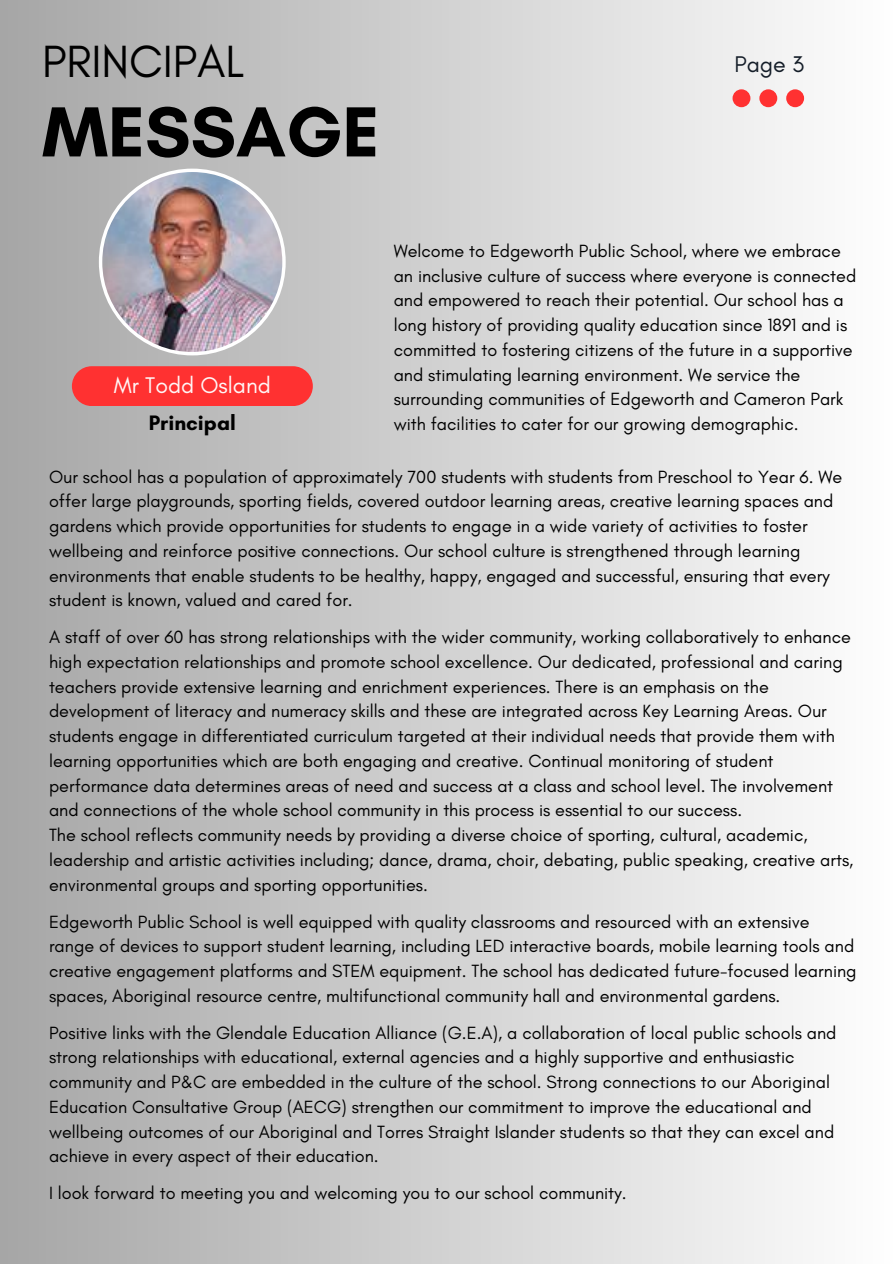
<style>
.page{position:relative;width:893px;height:1264px;background:#fff}
.page>*{position:absolute;margin:0;border:0;box-sizing:border-box;transform-origin:0 0}
.t1{font:700 72.15px "Glacial Indifference";color:#000}
.t2{font:46.05px "Glacial Indifference";color:#000}
.t3{font:23.1px "Glacial Indifference";color:#141d28}
.t4{font:22.95px "Glacial Indifference";color:#fff6f6}
.t5{font:700 21.3px "Glacial Indifference";color:#000}
.t6{font:18px/24.8px "Glacial Indifference";color:#000}
</style>
<div class="page">
<div style="left:0;top:0;width:892px;height:1263px;background:linear-gradient(to right,#a6a6a6,#fefefe)"></div>
<img style="left:99px;top:169px;width:187px;height:186px">
<div style="left:72px;top:366px;width:241px;height:40px;background:#ff3131;border-radius:20px"></div>
<svg style="left:732px;top:89px;width:72px;height:18px"></svg>
<p class="t2" style="left:42px;top:33px;width:204px">PRINCIPAL</p>
<h1 class="t1" style="left:42px;top:88px;width:339px">MESSAGE</h1>
<p class="t3" style="left:734px;top:50px;width:71px">Page 3</p>
<p class="t6" style="left:393px;top:238px;width:464px">Welcome to Edgeworth Public School, where we embrace an inclusive culture of success where everyone is connected and empowered to reach their potential. Our school has a long history of providing quality education since 1891 and is committed to fostering citizens of the future in a supportive and stimulating learning environment. We service the surrounding communities of Edgeworth and Cameron Park with facilities to cater for our growing demographic.</p>
<h3 class="t6" style="left:49px;top:464px;width:794px">Our school has a population of approximately 700 students with students from Preschool to Year 6. We offer large playgrounds, sporting fields, covered outdoor learning areas, creative learning spaces and gardens which provide opportunities for students to engage in a wide variety of activities to foster wellbeing and reinforce positive connections. Our school culture is strengthened through learning environments that enable students to be healthy, happy, engaged and successful, ensuring that every student is known, valued and cared for.</h3>
<p class="t6" style="left:49px;top:624px;width:803px">A staff of over 60 has strong relationships with the wider community, working collaboratively to enhance high expectation relationships and promote school excellence. Our dedicated, professional and caring teachers provide extensive learning and enrichment experiences. There is an emphasis on the development of literacy and numeracy skills and these are integrated across Key Learning Areas. Our students engage in differentiated curriculum targeted at their individual needs that provide them with learning opportunities which are both engaging and creative. Continual monitoring of student performance data determines areas of need and success at a class and school level. The involvement and connections of the whole school community in this process is essential to our success.</p>
<p class="t6" style="left:49px;top:822px;width:805px">The school reflects community needs by providing a diverse choice of sporting, cultural, academic, leadership and artistic activities including; dance, drama, choir, debating, public speaking, creative arts, environmental groups and sporting opportunities.</p>
<p class="t6" style="left:49px;top:908px;width:809px">Edgeworth Public School is well equipped with quality classrooms and resourced with an extensive range of devices to support student learning, including LED interactive boards, mobile learning tools and creative engagement platforms and STEM equipment. The school has dedicated future-focused learning spaces, Aboriginal resource centre, multifunctional community hall and environmental gardens.</p>
<p class="t6" style="left:49px;top:1019px;width:788px">Positive links with the Glendale Education Alliance (G.E.A), a collaboration of local public schools and strong relationships with educational, external agencies and a highly supportive and enthusiastic community and P&amp;C are embedded in the culture of the school. Strong connections to our Aboriginal Education Consultative Group (AECG) strengthen our commitment to improve the educational and wellbeing outcomes of our Aboriginal and Torres Straight Islander students so that they can excel and achieve in every aspect of their education.</p>
<p class="t6" style="left:49px;top:1180px;width:579px">I look forward to meeting you and welcoming you to our school community.</p>
<h4 class="t4" style="left:114px;top:371px;width:159px">Mr Todd Osland</h4>
<p class="t5" style="left:149px;top:409px;width:88px">Principal</p>
</div>
